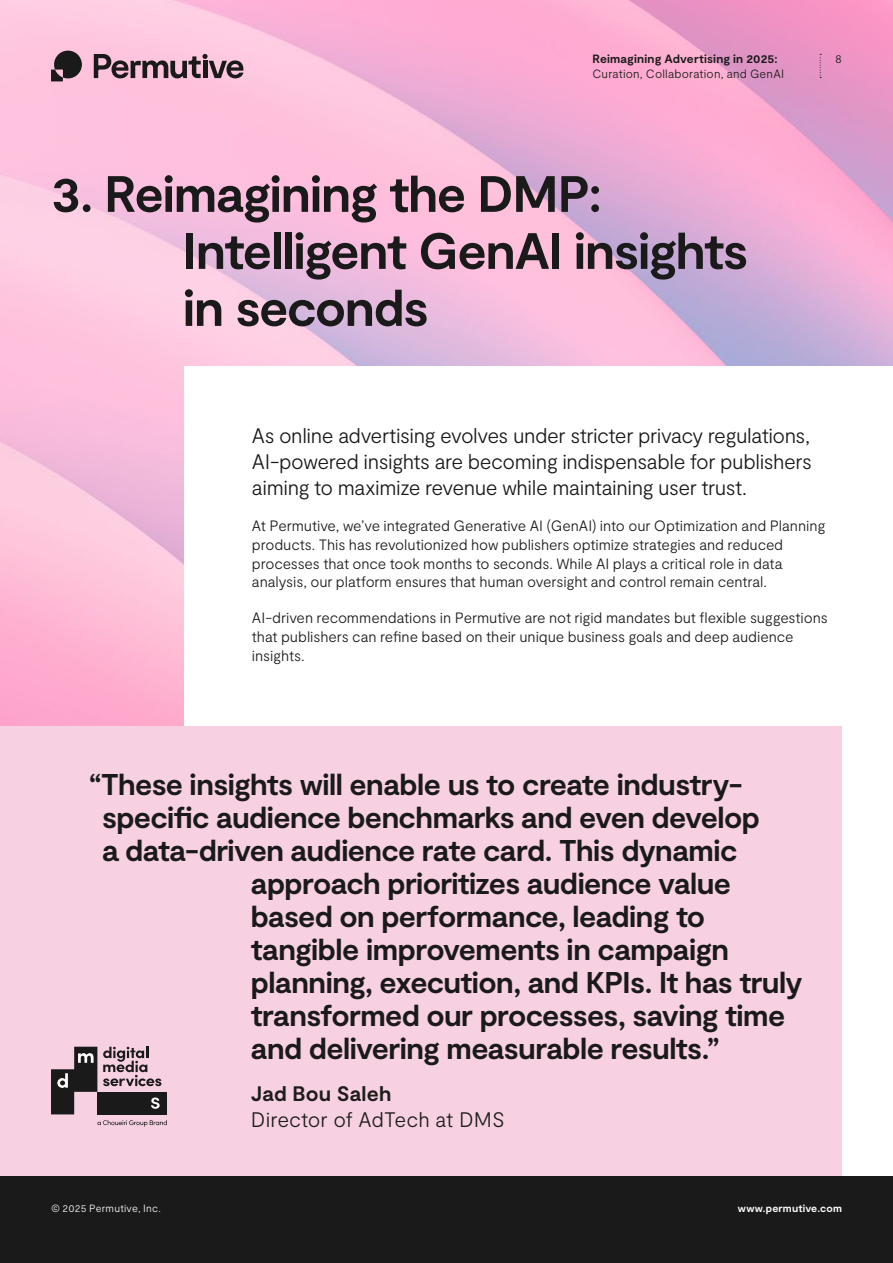
<style>
.page{position:relative;width:893px;height:1263px;background:#fff}
.page>*{position:absolute;margin:0;border:0;box-sizing:border-box;transform-origin:0 0}
.t1{font:700 51px/57px "Moderat";letter-spacing:-.025em;color:#1a1a1a}
.t2{font:700 30px "Moderat";letter-spacing:-.02em;color:#1a1a1a}
.t3{font:300 21px/26.2px "Moderat";letter-spacing:-.02em;color:#1a1a1a;text-align:justify}
.t4{font:300 21px "Moderat";color:#1d1d1b}
.t5{font:700 21px "Moderat";letter-spacing:.01em;color:#1d1d1b}
.t6{font:300 15px/18.8px "Moderat";letter-spacing:-.005em;color:#1a1a1a}
.t7{font:300 12px "Moderat";letter-spacing:.015em;color:#1a1a1a}
.t8{font:700 12px "Moderat";letter-spacing:.015em;color:#1a1a1a}
.t9{font:300 10.5px "Moderat";letter-spacing:.02em;color:#fff}
.t10{font:700 10.5px "Moderat";letter-spacing:.015em;color:#fff}
</style>
<div class="page">
<img style="left:0;top:0;width:893px;height:726px">
<div style="left:185px;top:366px;width:708px;height:825px;background:#fff"></div>
<div style="left:0;top:726px;width:842px;height:456px;background:#f7d0e2"></div>
<div style="left:0;top:1176px;width:893px;height:87px;background:#1a1a1a"></div>
<svg style="left:94px;top:54px;width:150px;height:24px"></svg>
<svg style="left:51px;top:51px;width:31px;height:30px"></svg>
<svg style="left:820px;top:54px;width:1px;height:24px"></svg>
<div style="left:97px;top:1092px;width:70px;height:22px;background:#1a1a1a"></div>
<svg style="left:103px;top:1047px;width:58px;height:39px"></svg>
<svg style="left:97px;top:1120px;width:70px;height:6px"></svg>
<svg style="left:51px;top:1047px;width:46px;height:67px"></svg>
<svg style="left:151px;top:1097px;width:9px;height:12px"></svg>
<p class="t8" style="left:592px;top:52px;width:187px">Reimagining Advertising in 2025:</p>
<p class="t7" style="left:835px;top:52px;width:8px">8</p>
<p class="t7" style="left:592px;top:67px;width:193px">Curation, Collaboration, and GenAI</p>
<h1 class="t1" style="left:183px;top:168px;width:567px;text-indent:-132px">3. Reimagining the DMP:<br>Intelligent GenAI insights in seconds</h1>
<h3 class="t3" style="left:252px;top:423px;width:561px">As online advertising evolves under stricter privacy regulations, AI-powered insights are becoming indispensable for publishers aiming to maximize revenue while maintaining user trust.</h3>
<p class="t6" style="left:252px;top:517px;width:575px">At Permutive, we’ve integrated Generative AI (GenAI) into our Optimization and Planning products. This has revolutionized how publishers optimize strategies and reduced processes that once took months to seconds. While AI plays a critical role in data analysis, our platform ensures that human oversight and control remain central.</p>
<p class="t6" style="left:252px;top:609px;width:577px">AI-driven recommendations in Permutive are not rigid mandates but flexible suggestions that publishers can refine based on their unique business goals and deep audience insights.</p>
<h2 class="t2" style="left:89px;top:767px;width:654px">“These insights will enable us to create industry-</h2>
<h2 class="t2" style="left:102px;top:800px;width:659px">specific audience benchmarks and even develop</h2>
<h2 class="t2" style="left:102px;top:833px;width:637px">a data-driven audience rate card. This dynamic</h2>
<h2 class="t2" style="left:251px;top:866px;width:482px">approach prioritizes audience value</h2>
<h2 class="t2" style="left:251px;top:899px;width:456px">based on performance, leading to</h2>
<h2 class="t2" style="left:251px;top:932px;width:480px">tangible improvements in campaign</h2>
<h2 class="t2" style="left:251px;top:965px;width:553px">planning, execution, and KPIs. It has truly</h2>
<h2 class="t2" style="left:251px;top:998px;width:536px">transformed our processes, saving time</h2>
<h2 class="t2" style="left:251px;top:1031px;width:470px">and delivering measurable results.”</h2>
<h3 class="t5" style="left:251px;top:1082px;width:142px">Jad Bou Saleh</h3>
<h3 class="t4" style="left:251px;top:1107px;width:256px">Director of AdTech at DMS</h3>
<p class="t9" style="left:51px;top:1202px;width:111px">© 2025 Permutive, Inc.</p>
<p class="t10" style="left:738px;top:1202px;width:106px">www.permutive.com</p>
</div>
